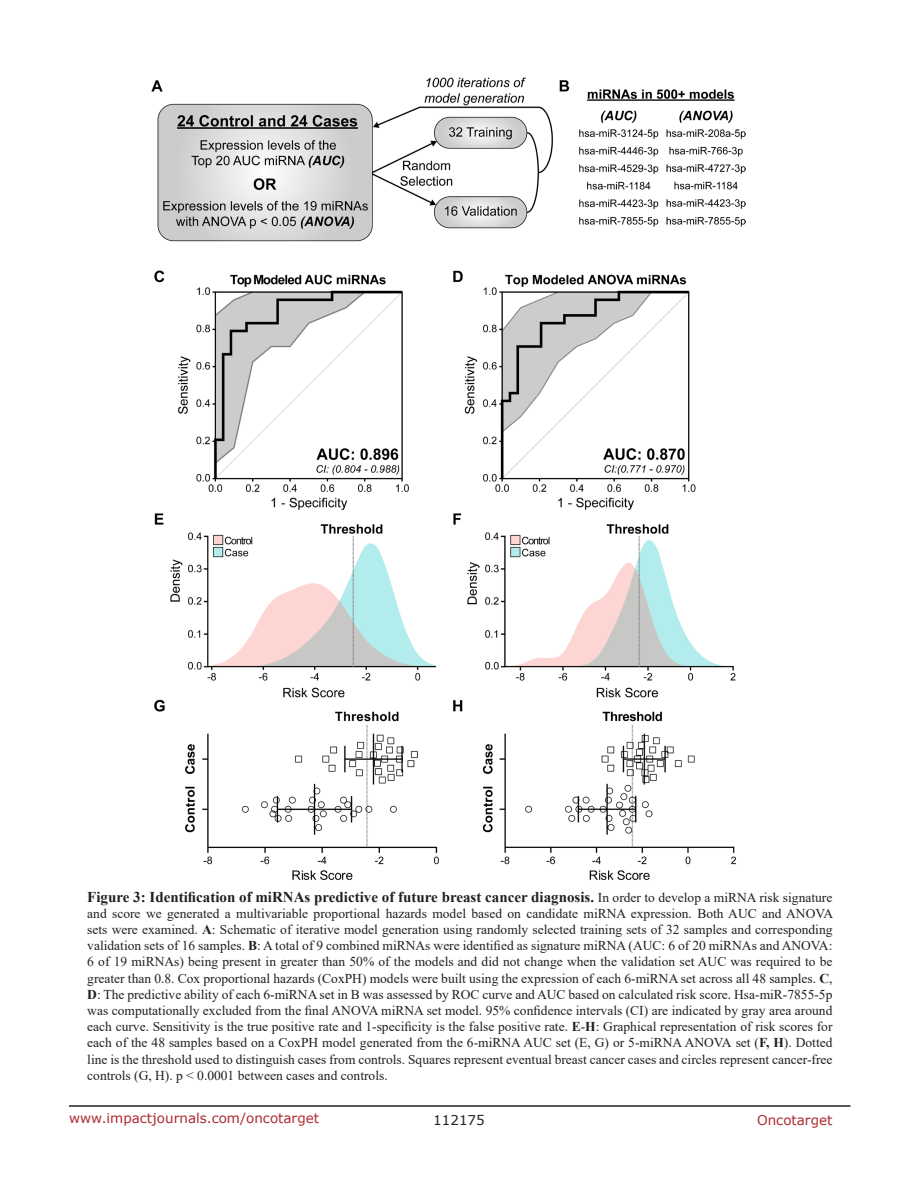
<style>
.page{position:relative;width:918px;height:1188px;background:#fff}
.page>*{position:absolute;margin:0;border:0;box-sizing:border-box;transform-origin:0 0}
.FigureText{font:700 15px "Times New Roman";color:#221f22}
.FigureText-2{font:13.5px/16.2px "Times New Roman";color:#221f22;text-align:justify}
.t1{font:13.5px "Verdana";color:#ac2b31}
.t2{font:13.5px "Verdana";color:#221f22}
.s1{font-weight:400;font-size:13.5px}
.s2{font-weight:700}
</style>
<div class="page">
<hr style="left:69px;top:1105px;width:781px;height:2px;background:#231f20">
<img style="left:151px;top:77px;width:595px;height:803px">
<p class="FigureText" style="left:87px;top:886px;width:747px">Figure 3: Identification of miRNAs predictive of future breast cancer diagnosis. <span class="s1">In order to develop a miRNA risk signature</span></p>
<p class="FigureText-2" style="left:87px;top:905px;width:747px">and score we generated a multivariable proportional hazards model based on candidate miRNA expression. Both AUC and ANOVA sets were examined. <span class="s2">A</span>: Schematic of iterative model generation using randomly selected training sets of 32 samples and corresponding validation sets of 16 samples. <span class="s2">B</span>: A total of 9 combined miRNAs were identified as signature miRNA (AUC: 6 of 20 miRNAs and ANOVA:<br>6 of 19 miRNAs) being present in greater than 50% of the models and did not change when the validation set AUC was required to be greater than 0.8. Cox proportional hazards (CoxPH) models were built using the expression of each 6-miRNA set across all 48 samples. <span class="s2">C</span>, <span class="s2">D</span>: The predictive ability of each 6-miRNA set in B was assessed by ROC curve and AUC based on calculated risk score. Hsa-miR-7855-5p was computationally excluded from the final ANOVA miRNA set model. 95% confidence intervals (CI) are indicated by gray area around each curve. Sensitivity is the true positive rate and 1-specificity is the false positive rate. <span class="s2">E</span>-<span class="s2">H</span>: Graphical representation of risk scores for each of the 48 samples based on a CoxPH model generated from the 6-miRNA AUC set (E, G) or 5-miRNA ANOVA set (<span class="s2">F, H</span>). Dotted line is the threshold used to distinguish cases from controls. Squares represent eventual breast cancer cases and circles represent cancer-free controls (G, H). p &lt; 0.0001 between cases and controls.</p>
<p class="t1" style="left:69px;top:1109px;width:252px">www.impactjournals.com/oncotarget</p>
<p class="t2" style="left:433px;top:1111px;width:53px">112175</p>
<p class="t1" style="left:757px;top:1111px;width:77px">Oncotarget</p>
</div>
